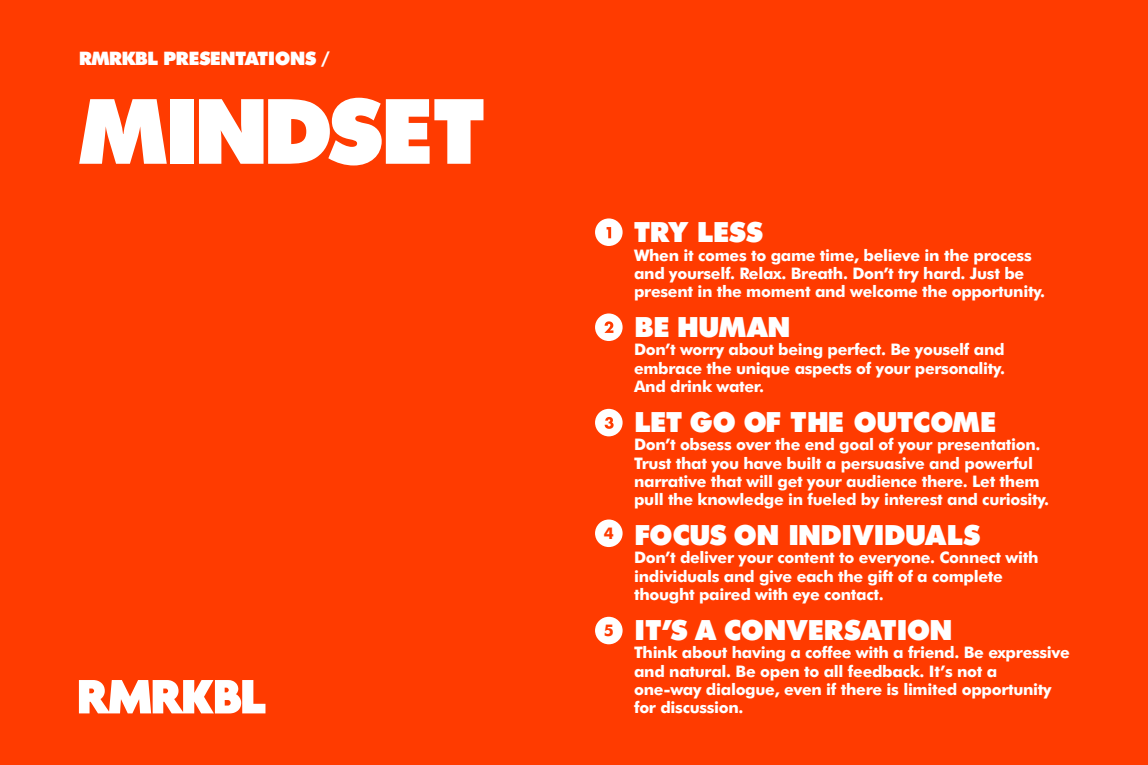
<style>
.page{position:relative;width:1148px;height:765px;background:#ff3b00}
.page>*{position:absolute;margin:0;border:0;box-sizing:border-box;transform-origin:0 0}
.RMRKBL_Headline{font:900 90.25px "Futura BT";letter-spacing:-.05em;color:#fff}
.RMRKBL_Body_Copy{font:900 28px "Futura BT";letter-spacing:-.02em;color:#fff}
.RMRKBL_Body_Copy-2{font:900 28px "Futura BT";letter-spacing:-.04em;color:#fff}
.RMRKBL_Headline-2{font:900 18.5px "Futura BT";letter-spacing:-.04em;color:#fff}
.RMRKBL_Body_Copy-3{font:700 16px/18.5px "Futura BT";letter-spacing:-.02em;color:#fff}
.RMRKBL_Secondary_Hea{font:700 16px "Futura BT";color:#ff3b00}
</style>
<div class="page">
<svg style="left:79px;top:680px;width:186px;height:33px"></svg>
<div style="left:595px;top:218px;width:27px;height:28px;background:#fff;border-radius:50%"></div>
<svg style="left:606px;top:227px;width:5px;height:11px"></svg>
<div style="left:595px;top:313px;width:27px;height:28px;background:#fff;border-radius:50%"></div>
<svg style="left:604px;top:321px;width:9px;height:12px"></svg>
<div style="left:595px;top:409px;width:27px;height:27px;background:#fff;border-radius:50%"></div>
<svg style="left:604px;top:417px;width:9px;height:12px"></svg>
<div style="left:595px;top:520px;width:27px;height:27px;background:#fff;border-radius:50%"></div>
<div style="left:595px;top:617px;width:27px;height:27px;background:#fff;border-radius:50%"></div>
<p class="RMRKBL_Headline-2" style="left:79px;top:47px;width:252px">RMRKBL PRESENTATIONS /</p>
<p class="RMRKBL_Headline" style="left:79px;top:77px;width:407px">MINDSET</p>
<p class="RMRKBL_Secondary_Hea" style="left:604px;top:524px;width:12px">4</p>
<p class="RMRKBL_Secondary_Hea" style="left:604px;top:621px;width:12px">5</p>
<p class="RMRKBL_Body_Copy" style="left:634px;top:215px;width:131px">TRY LESS</p>
<p class="RMRKBL_Body_Copy-3" style="left:634px;top:245px;width:412px">When it comes to game time, believe in the process and yourself. Relax. Breath. Don’t try hard. Just be present in the moment and welcome the opportunity.</p>
<p class="RMRKBL_Body_Copy" style="left:634px;top:310px;width:158px">BE HUMAN</p>
<p class="RMRKBL_Body_Copy-3" style="left:634px;top:340px;width:372px;text-align:justify">Don’t worry about being perfect. Be youself and embrace the unique aspects of your personality.<br>And drink water.</p>
<p class="RMRKBL_Body_Copy" style="left:634px;top:405px;width:363px">LET GO OF THE OUTCOME</p>
<p class="RMRKBL_Body_Copy-3" style="left:634px;top:435px;width:416px">Don’t obsess over the end goal of your presentation.<br>Trust that you have built a persuasive and powerful narrative that will get your audience there. Let them pull the knowledge in fueled by interest and curiosity.</p>
<p class="RMRKBL_Body_Copy-2" style="left:634px;top:518px;width:348px">FOCUS ON INDIVIDUALS</p>
<p class="RMRKBL_Body_Copy-3" style="left:634px;top:548px;width:406px">Don’t deliver your content to everyone. Connect with individuals and give each the gift of a complete thought paired with eye contact.</p>
<p class="RMRKBL_Body_Copy" style="left:634px;top:613px;width:320px">IT’S A CONVERSATION</p>
<p class="RMRKBL_Body_Copy-3" style="left:634px;top:643px;width:437px">Think about having a coffee with a friend. Be expressive and natural. Be open to all feedback. It’s not a<br>one-way dialogue, even if there is limited opportunity for discussion.</p>
</div>
